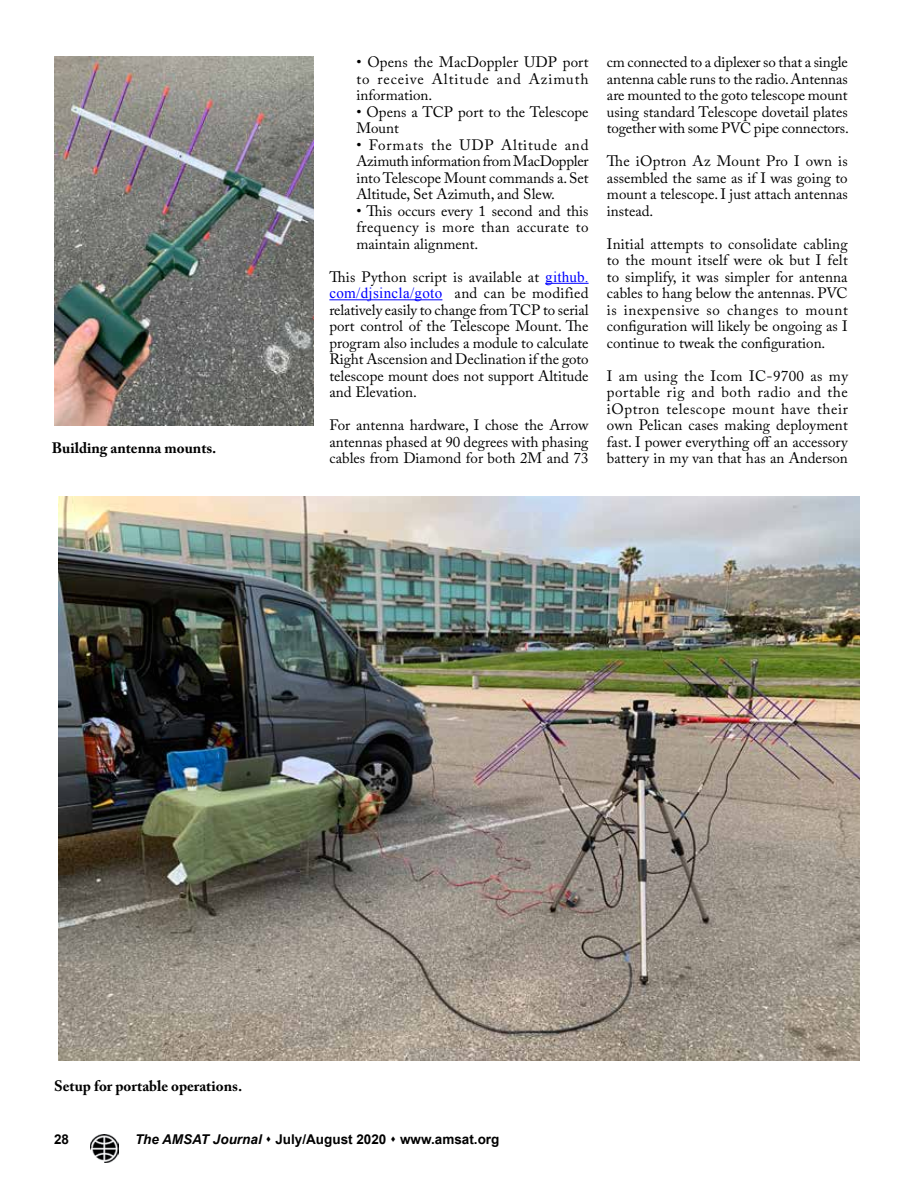
<style>
.page{position:relative;width:918px;height:1188px;background:#fff}
.page>*{position:absolute;margin:0;border:0;box-sizing:border-box;transform-origin:0 0}
.t1{font:15px/16.5px "Adobe Caslon Pro";color:#000;text-align:justify}
.t2{font:700 15px "Adobe Caslon Pro";color:#000}
.t3{font:15px "Times New Roman";letter-spacing:.02em;color:#00f}
.t4{font:700 13.5px "Arial";color:#000}
.s1{font-family:"Times New Roman";color:#00f}
.s2{font-family:"Adobe Caslon Pro";color:#000}
.s3{font-style:italic}
</style>
<div class="page">
<img style="left:90px;top:1134px;width:29px;height:28px">
<hr style="left:545px;top:283px;width:44px;height:1px;background:#00f">
<hr style="left:329px;top:299px;width:113px;height:1px;background:#00f">
<img style="left:54px;top:56px;width:259px;height:370px">
<img style="left:58px;top:497px;width:802px;height:564px">
<p class="t2" style="left:52px;top:440px;width:166px">Building antenna mounts.</p>
<p class="t1" style="left:356px;top:54px;width:234px">• Opens the MacDoppler UDP port to receive Altitude and Azimuth information.</p>
<p class="t1" style="left:356px;top:103px;width:234px">• Opens a TCP port to the Telescope<br>Mount</p>
<p class="t1" style="left:356px;top:136px;width:234px">• Formats the UDP Altitude and Azimuth information from MacDoppler into Telescope Mount commands a. Set Altitude, Set Azimuth, and Slew.</p>
<p class="t1" style="left:356px;top:202px;width:234px">• This occurs every 1 second and this frequency is more than accurate to maintain alignment.</p>
<p class="t1" style="left:329px;top:268px;width:261px">This Python script is available at <span class="s1">github.</span></p>
<p class="t3" style="left:329px;top:283px;width:261px">com/djsincla/goto <span class="s2">and can be modified</span></p>
<p class="t1" style="left:329px;top:301px;width:261px">relatively easily to change from TCP to serial port control of the Telescope Mount. The program also includes a module to calculate Right Ascension and Declination if the goto telescope mount does not support Altitude and Elevation.</p>
<p class="t1" style="left:329px;top:417px;width:261px">For antenna hardware, I chose the Arrow antennas phased at 90 degrees with phasing cables from Diamond for both 2M and 73</p>
<p class="t1" style="left:607px;top:54px;width:243px">cm connected to a diplexer so that a single antenna cable runs to the radio. Antennas are mounted to the goto telescope mount using standard Telescope dovetail plates together with some PVC pipe connectors.</p>
<p class="t1" style="left:607px;top:153px;width:242px">The iOptron Az Mount Pro I own is assembled the same as if I was going to mount a telescope. I just attach antennas instead.</p>
<p class="t1" style="left:607px;top:235px;width:242px">Initial attempts to consolidate cabling to the mount itself were ok but I felt to simplify, it was simpler for antenna cables to hang below the antennas. PVC is inexpensive so changes to mount configuration will likely be ongoing as I continue to tweak the configuration.</p>
<p class="t1" style="left:607px;top:367px;width:243px">I am using the Icom IC-9700 as my portable rig and both radio and the iOptron telescope mount have their own Pelican cases making deployment fast. I power everything off an accessory battery in my van that has an Anderson</p>
<p class="t2" style="left:54px;top:1077px;width:190px">Setup for portable operations.</p>
<p class="t4" style="left:54px;top:1131px;width:17px">28</p>
<p class="t4" style="left:135px;top:1131px;width:366px"><span class="s3">The AMSAT Journal</span> ▲ July/August 2020 ▲ www.amsat.org</p>
</div>
